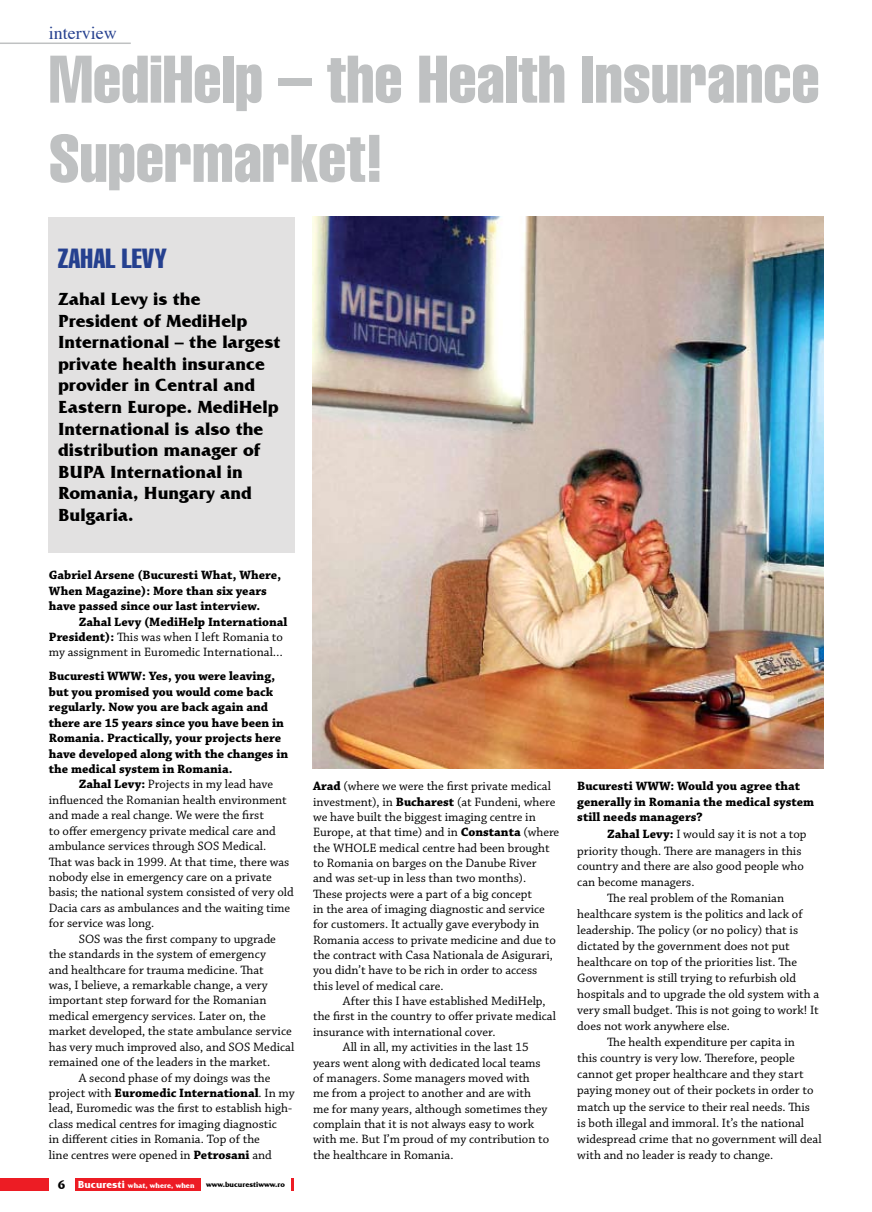
<style>
.page{position:relative;width:872px;height:1212px;background:#fff}
.page>*{position:absolute;margin:0;border:0;box-sizing:border-box;transform-origin:0 0}
.t1{font:extra-condensed 66px/79.2px "Helvetica LT";color:#bfc1c2}
.t2{font:extra-condensed 27px "Helvetica LT";color:#25408f}
.t3{font:700 18px/21.6px "Friz Quadrata IT Cby BT";color:#000}
.t4{font:18px "Times";color:#25408f}
.t5{font:12.75px/15.3px "Chaparral Pro";color:#000}
.t6{font:700 12.75px/15.5px "Chaparral Pro";color:#000}
.t7{font:700 7.5px "Friz Quadrata IT Cby BT";color:#fff}
.t8{font:700 7.5px "Friz Quadrata IT Cby BT";color:#000}
.s1{font-weight:700}
.s2{font-weight:400}
.s3{font-size:12.75px;color:#000}
.s4{font-size:10.5px}
</style>
<div class="page">
<div style="left:0;top:1178px;width:293px;height:13px;background:#ed1c24"></div>
<div style="left:201px;top:1177px;width:89px;height:14px;background:#fff"></div>
<div style="left:49px;top:1170px;width:25px;height:28px;background:#fff"></div>
<hr style="left:0;top:43px;width:131px;height:1px;background:#bfc1c2">
<div style="left:49px;top:217px;width:246px;height:336px;background:#e2e1e1"></div>
<img style="left:313px;top:217px;width:510px;height:551px">
<h3 class="t4" style="left:49px;top:16px;width:69px">interview</h3>
<h1 class="t1" style="left:49px;top:39px;width:772px">MediHelp – the Health Insurance<br>Supermarket!</h1>
<h2 class="t2" style="left:58px;top:241px;width:110px">ZAHAL LEVY</h2>
<p class="t3" style="left:58px;top:288px;width:224px">Zahal Levy is the<br>President of MediHelp<br>International – the largest private health insurance provider in Central and<br>Eastern Europe. MediHelp<br>International is also the distribution manager of<br>BUPA International in<br>Romania, Hungary and<br>Bulgaria.</p>
<p class="t6" style="left:49px;top:568px;width:234px">Gabriel Arsene (Bucuresti What, Where,<br>When Magazine): More than six years have passed since our last interview.</p>
<p class="t5" style="left:49px;top:614px;width:240px;text-indent:30px"><span class="s1">Zahal Levy (MediHelp International<br>President):</span> This was when I left Romania to my assignment in Euromedic International…</p>
<p class="t6" style="left:49px;top:669px;width:241px">Bucuresti WWW: Yes, you were leaving, but you promised you would come back regularly. Now you are back again and there are 15 years since you have been in Romania. Practically, your projects here have developed along with the changes in the medical system in Romania.</p>
<p class="t5" style="left:49px;top:777px;width:246px;text-indent:30px"><span class="s1">Zahal Levy:</span> Projects in my lead have influenced the Romanian health environment and made a real change. We were the first<br>to offer emergency private medical care and ambulance services through SOS Medical.<br>That was back in 1999. At that time, there was nobody else in emergency care on a private basis; the national system consisted of very old Dacia cars as ambulances and the waiting time for service was long.</p>
<p class="t5" style="left:79px;top:931px;width:199px">SOS was the first company to upgrade</p>
<p class="t5" style="left:49px;top:947px;width:219px">the standards in the system of emergency</p>
<p class="t5" style="left:49px;top:962px;width:216px">and healthcare for trauma medicine. That</p>
<p class="t5" style="left:49px;top:978px;width:220px">was, I believe, a remarkable change, a very</p>
<p class="t5" style="left:49px;top:993px;width:219px">important step forward for the Romanian</p>
<p class="t5" style="left:49px;top:1008px;width:218px">medical emergency services. Later on, the</p>
<p class="t5" style="left:49px;top:1024px;width:244px">market developed, the state ambulance service</p>
<p class="t5" style="left:49px;top:1039px;width:247px">has very much improved also, and SOS Medical</p>
<p class="t5" style="left:49px;top:1055px;width:223px">remained one of the leaders in the market.</p>
<p class="t5" style="left:79px;top:1070px;width:193px">A second phase of my doings was the</p>
<p class="t6" style="left:49px;top:1086px;width:247px"><span class="s2">project with</span> Euromedic International<span class="s2">. In my</span></p>
<p class="t5" style="left:49px;top:1101px;width:245px">lead, Euromedic was the first to establish high-</p>
<p class="t5" style="left:49px;top:1116px;width:229px">class medical centres for imaging diagnostic</p>
<p class="t5" style="left:49px;top:1132px;width:212px">in different cities in Romania. Top of the</p>
<p class="t5" style="left:49px;top:1147px;width:224px">line centres were opened in <span class="s1">Petrosani</span> and</p>
<p class="t7" style="left:58px;top:1181px;width:138px"><span class="s3">6</span> <span class="s4">Bucuresti</span> what, where, when</p>
<p class="t8" style="left:206px;top:1180px;width:80px">www.bucurestiwww.ro</p>
<p class="t5" style="left:313px;top:779px;width:248px"><span class="s1">Arad</span> (where we were the first private medical investment), in <span class="s1">Bucharest</span> (at Fundeni, where we have built the biggest imaging centre in Europe, at that time) and in <span class="s1">Constanta</span> (where the WHOLE medical centre had been brought to Romania on barges on the Danube River<br>and was set-up in less than two months).<br>These projects were a part of a big concept<br>in the area of imaging diagnostic and service for customers. It actually gave everybody in Romania access to private medicine and due to the contract with Casa Nationala de Asigurari, you didn’t have to be rich in order to access this level of medical care.</p>
<p class="t5" style="left:343px;top:994px;width:204px">After this I have established MediHelp,</p>
<p class="t5" style="left:313px;top:1009px;width:244px">the first in the country to offer private medical</p>
<p class="t5" style="left:313px;top:1024px;width:184px">insurance with international cover.</p>
<p class="t5" style="left:343px;top:1040px;width:187px">All in all, my activities in the last 15</p>
<p class="t5" style="left:313px;top:1055px;width:229px">years went along with dedicated local teams</p>
<p class="t5" style="left:313px;top:1071px;width:218px">of managers. Some managers moved with</p>
<p class="t5" style="left:313px;top:1086px;width:219px">me from a project to another and are with</p>
<p class="t5" style="left:313px;top:1101px;width:236px">me for many years, although sometimes they</p>
<p class="t5" style="left:313px;top:1117px;width:222px">complain that it is not always easy to work</p>
<p class="t5" style="left:313px;top:1132px;width:237px">with me. But I’m proud of my contribution to</p>
<p class="t5" style="left:313px;top:1147px;width:142px">the healthcare in Romania.</p>
<p class="t6" style="left:577px;top:779px;width:238px">Bucuresti WWW: Would you agree that generally in Romania the medical system still needs managers?</p>
<p class="t5" style="left:577px;top:826px;width:231px;line-height:16.8px;text-indent:30px"><span class="s1">Zahal Levy:</span> I would say it is not a top priority though. There are managers in this</p>
<p class="t5" style="left:577px;top:859px;width:228px">country and there are also good people who</p>
<p class="t5" style="left:577px;top:874px;width:119px">can become managers.</p>
<p class="t5" style="left:607px;top:890px;width:179px">The real problem of the Romanian</p>
<p class="t5" style="left:577px;top:906px;width:227px">healthcare system is the politics and lack of</p>
<p class="t5" style="left:577px;top:922px;width:222px">leadership. The policy (or no policy) that is</p>
<p class="t5" style="left:577px;top:939px;width:214px">dictated by the government does not put</p>
<p class="t5" style="left:577px;top:955px;width:221px">healthcare on top of the priorities list. The</p>
<p class="t5" style="left:577px;top:971px;width:220px">Government is still trying to refurbish old</p>
<p class="t5" style="left:577px;top:987px;width:243px">hospitals and to upgrade the old system with a</p>
<p class="t5" style="left:577px;top:1003px;width:243px">very small budget. This is not going to work! It</p>
<p class="t5" style="left:577px;top:1019px;width:154px">does not work anywhere else.</p>
<p class="t5" style="left:607px;top:1035px;width:189px">The health expenditure per capita in</p>
<p class="t5" style="left:577px;top:1051px;width:219px">this country is very low. Therefore, people</p>
<p class="t5" style="left:577px;top:1067px;width:228px">cannot get proper healthcare and they start</p>
<p class="t5" style="left:577px;top:1083px;width:238px">paying money out of their pockets in order to</p>
<p class="t5" style="left:577px;top:1099px;width:234px">match up the service to their real needs. This</p>
<p class="t5" style="left:577px;top:1115px;width:228px">is both illegal and immoral. It’s the national</p>
<p class="t5" style="left:577px;top:1131px;width:246px">widespread crime that no government will deal</p>
<p class="t5" style="left:577px;top:1147px;width:197px">with and no leader is ready to change.</p>
</div>
